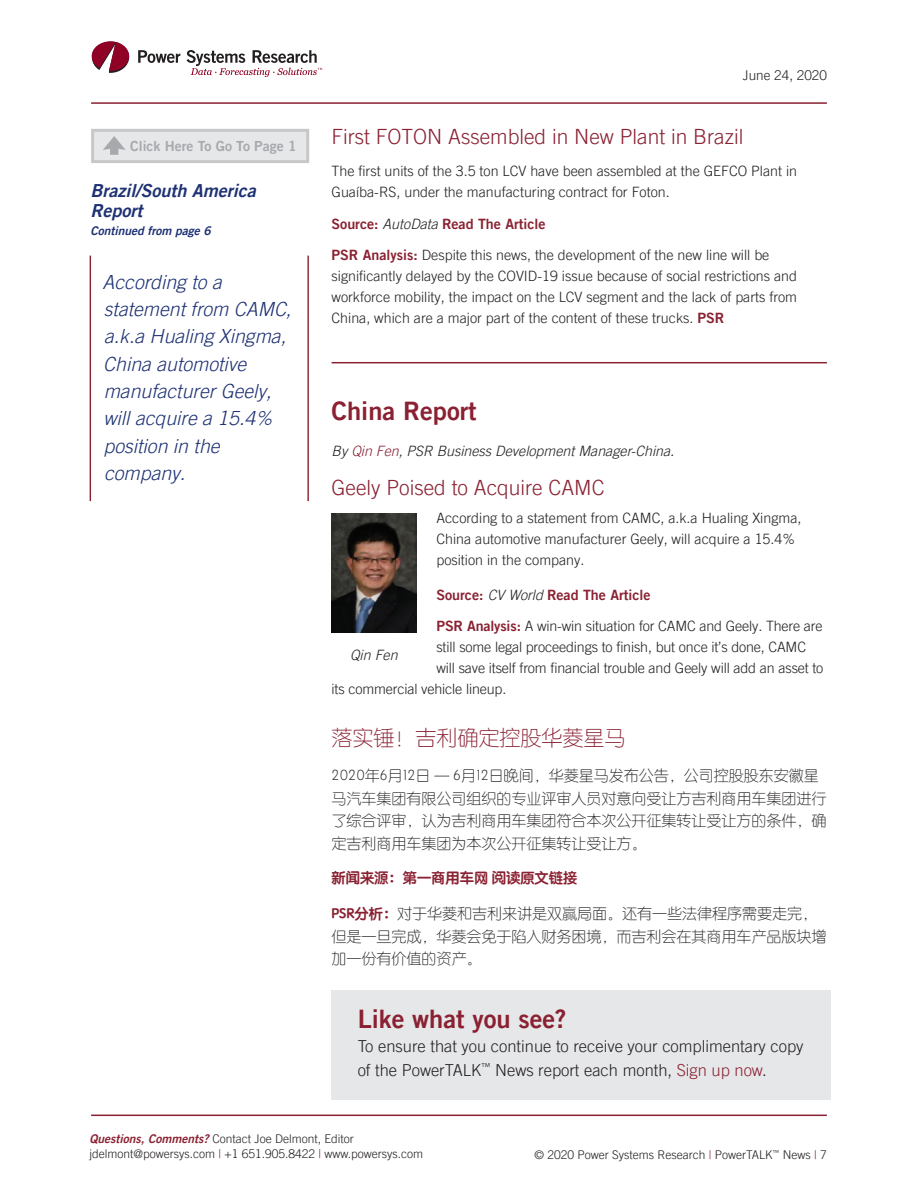
<style>
.page{position:relative;width:918px;height:1188px;background:#fff}
.page>*{position:absolute;margin:0;border:0;box-sizing:border-box;transform-origin:0 0}
.t1{font:25.5px "Trade Gothic LT Pro Bd 2";color:#8a2132}
.t2{font:300 21px "Trade Gothic LT Pro";color:#8a2132}
.t3{font:21px "ST Yuanti SC Light";color:#8a2132}
.t4{font:italic 300 19.5px/27.3px "Trade Gothic LT Pro";color:#1e3173}
.t5{font:18px/19.5px "Trade Gothic LT Pro Bd 2 Obl";color:#1e3173}
.t6{font:300 16.5px/24px "Trade Gothic LT Pro";color:#231f20}
.t7{font:15px/22.5px "ST Yuanti SC Light";color:#231f20}
.t8{font:300 14.25px/21px "Trade Gothic LT Pro";color:#231f20}
.t9{font:14.25px "Trade Gothic LT Pro Bd 2";color:#8a2132}
.t10{font:italic 300 14.25px "Trade Gothic LT Pro";color:#231f20}
.t11{font:14.25px "ST Yuanti SC Bold";color:#8a2132}
.t12{font:13.95px "Trade Gothic LT Pro Bd 2";color:#a8a9ad}
.t13{font:300 13.5px "Trade Gothic LT Pro";color:#231f20}
.t14{font:300 12px/15px "Trade Gothic LT Pro";color:#231f20}
.t15{font:12px "Trade Gothic LT Pro Bd 2 Obl";color:#1e3173}
.s1{font-family:"Trade Gothic LT Pro";font-weight:300;font-style:italic;color:#231f20}
.s2{font-family:"Trade Gothic LT Pro Bd 2";font-weight:400;color:#8a2132}
.s3{color:#8a2132}
.s4{font-size:15px}
.s5{font-family:"ST Yuanti SC Bold";font-size:14.25px;color:#8a2132}
.s6{font-family:"Trade Gothic LT Pro Bd 2 Obl";font-weight:400;color:#8a2132}
</style>
<div class="page">
<hr style="left:91px;top:102px;width:736px;height:2px;background:#8a2132">
<hr style="left:91px;top:1115px;width:736px;height:1px;background:#8a2132">
<svg style="left:138px;top:50px;width:42px;height:13px"></svg>
<svg style="left:92px;top:41px;width:37px;height:32px"></svg>
<svg style="left:187px;top:50px;width:135px;height:27px"></svg>
<div style="left:91px;top:129px;width:218px;height:34px;background:#e6e7e9;border:3px solid #c7c8ca"></div>
<svg style="left:103px;top:136px;width:23px;height:19px"></svg>
<hr style="left:332px;top:362px;width:495px;height:1px;background:#8a2132">
<img style="left:332px;top:514px;width:84px;height:119px">
<hr style="left:90px;top:256px;width:1px;height:245px;background:#8a2132">
<hr style="left:307px;top:256px;width:2px;height:245px;background:#8a2132">
<div style="left:332px;top:990px;width:499px;height:109px;background:#e6e7e9"></div>
<p class="t12" style="left:130px;top:137px;width:168px">Click Here To Go To Page 1</p>
<p class="t5" style="left:90px;top:181px;width:167px">Brazil/South America<br>Report</p>
<p class="t15" style="left:90px;top:223px;width:122px">Continued from page 6</p>
<h3 class="t4" style="left:103px;top:269px;width:190px">According to a statement from CAMC, a.k.a Hualing Xingma,<br>China automotive manufacturer Geely, will acquire a 15.4% position in the company.</h3>
<p class="t13" style="left:743px;top:67px;width:86px">June 24, 2020</p>
<h2 class="t2" style="left:332px;top:124px;width:413px">First FOTON Assembled in New Plant in Brazil</h2>
<p class="t8" style="left:332px;top:160px;width:467px">The first units of the 3.5 ton LCV have been assembled at the GEFCO Plant in<br>Guaíba-RS, under the manufacturing contract for Foton.</p>
<p class="t9" style="left:332px;top:215px;width:216px">Source: <span class="s1">AutoData</span> Read The Article</p>
<p class="t8" style="left:332px;top:245px;width:467px"><span class="s2">PSR Analysis:</span> Despite this news, the development of the new line will be significantly delayed by the COVID-19 issue because of social restrictions and workforce mobility, the impact on the LCV segment and the lack of parts from China, which are a major part of the content of these trucks. <span class="s2">PSR</span></p>
<h1 class="t1" style="left:332px;top:395px;width:147px">China Report</h1>
<p class="t10" style="left:332px;top:443px;width:344px">By <span class="s3">Qin Fen</span>, PSR Business Development Manager-China<span class="s4">.</span></p>
<h2 class="t2" style="left:332px;top:475px;width:275px">Geely Poised to Acquire CAMC</h2>
<p class="t8" style="left:436px;top:507px;width:366px">According to a statement from CAMC, a.k.a Hualing Xingma,<br>China automotive manufacturer Geely, will acquire a 15.4% position in the company.</p>
<p class="t9" style="left:436px;top:586px;width:216px">Source: <span class="s1">CV World</span> Read The Article</p>
<p class="t8" style="left:436px;top:616px;width:388px"><span class="s2">PSR Analysis:</span> A win-win situation for CAMC and Geely. There are</p>
<p class="t8" style="left:436px;top:637px;width:371px">still some legal proceedings to finish, but once it’s done, CAMC</p>
<p class="t8" style="left:436px;top:658px;width:388px">will save itself from financial trouble and Geely will add an asset to</p>
<p class="t8" style="left:332px;top:679px;width:176px">its commercial vehicle lineup.</p>
<h2 class="t3" style="left:332px;top:722px;width:295px">落实锤！吉利确定控股华菱星马</h2>
<p class="t7" style="left:332px;top:764px;width:496px">2020年6月12日 — 6月12日晚间，华菱星马发布公告，公司控股股东安徽星马汽车集团有限公司组织的专业评审人员对意向受让方吉利商用车集团进行了综合评审，认为吉利商用车集团符合本次公开征集转让受让方的条件，确定吉利商用车集团为本次公开征集转让受让方。</p>
<p class="t11" style="left:332px;top:867px;width:247px">新闻来源：第一商用车网 阅读原文链接</p>
<p class="t7" style="left:332px;top:902px;width:497px"><span class="s5">PSR分析：</span>对于华菱和吉利来讲是双赢局面。还有一些法律程序需要走完，但是一旦完成，华菱会免于陷入财务困境，而吉利会在其商用车产品版块增加一份有价值的资产。</p>
<p class="t10" style="left:350px;top:646px;width:49px">Qin Fen</p>
<h1 class="t1" style="left:358px;top:1003px;width:210px">Like what you see?</h1>
<p class="t6" style="left:358px;top:1034px;width:447px">To ensure that you continue to receive your complimentary copy of the PowerTALK<sup>™</sup> News report each month, <span class="s3">Sign up now</span>.</p>
<p class="t14" style="left:90px;top:1131px;width:335px"><span class="s6">Questions, Comments?</span> Contact Joe Delmont, Editor jdelmont@powersys.com <span class="s3">|</span> +1 651.905.8422 <span class="s3">|</span> www.powersys.com</p>
<p class="t14" style="left:535px;top:1147px;width:294px">© 2020 Power Systems Research <span class="s3">|</span> PowerTALK<sup>™</sup> News <span class="s3">|</span> 7</p>
</div>
